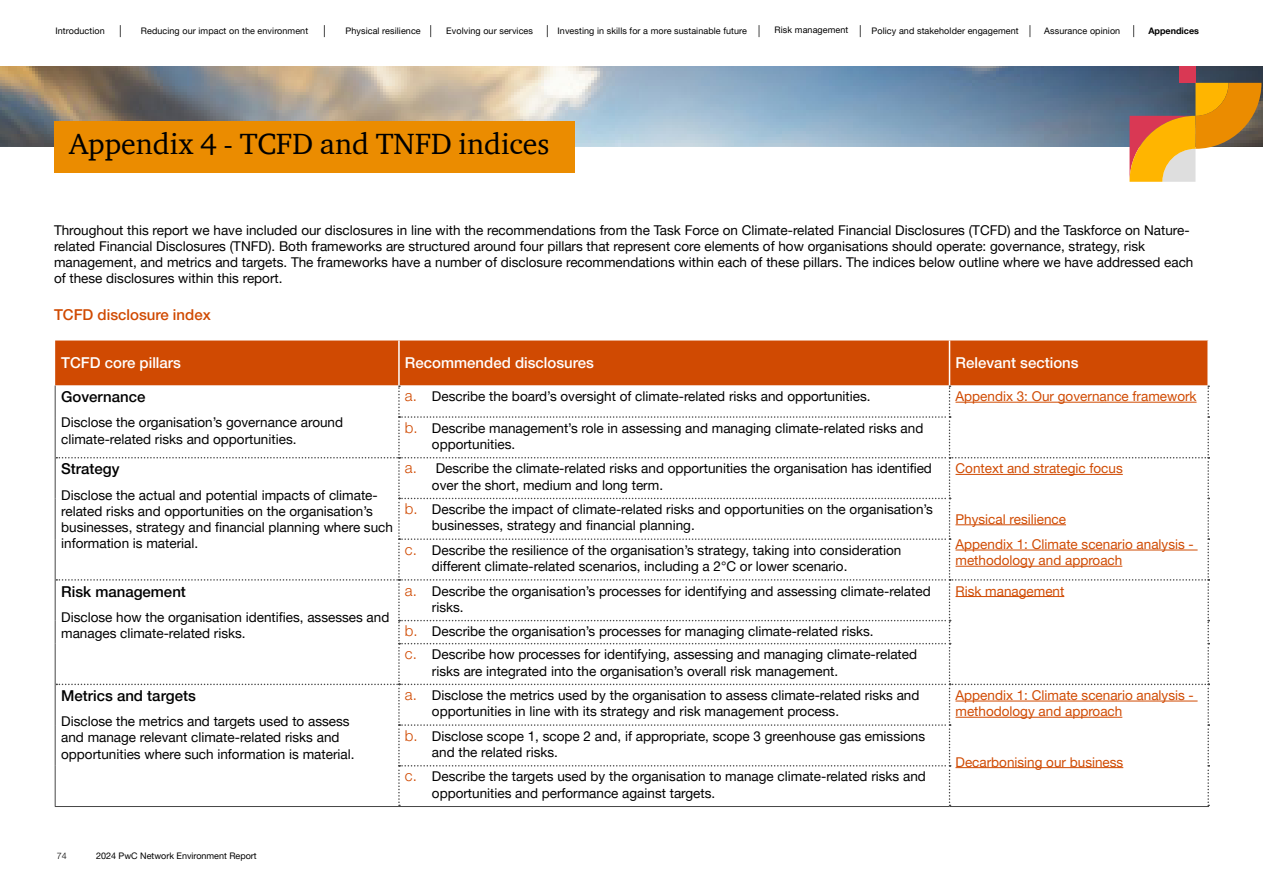
<style>
.page{position:relative;width:1263px;height:893px;background:#fff}
.page>*{position:absolute;margin:0;border:0;box-sizing:border-box;transform-origin:0 0}
.t1{font:30px "ITC Charter Com";color:#000}
.t2{font:500 15px "Helvetica Neue LT Pro";color:#fff}
.t3{font:500 15px "Helvetica Neue LT Pro";color:#000}
.t4{font:500 15px "Helvetica Neue LT Pro";color:#d04a02}
.t5{font:13.5px/16.2px "Helvetica Neue LT Pro";color:#000}
.t6{font:13.5px/25.2px "Helvetica Neue LT Pro";color:#d04a02}
.t7{font:9px "Helvetica Neue LT Pro";letter-spacing:.01em;color:#000}
.t8{font:700 9px "Helvetica Neue LT Pro";color:#000}
.t9{font:300 9px "Helvetica Neue LT Pro";color:#000}
.s1{font-weight:300;font-size:15px;color:#d04a02}
</style>
<div class="page">
<svg style="left:120px;top:25px;width:1px;height:12px"></svg>
<svg style="left:324px;top:25px;width:1px;height:12px"></svg>
<svg style="left:430px;top:25px;width:1px;height:12px"></svg>
<svg style="left:547px;top:25px;width:1px;height:12px"></svg>
<svg style="left:759px;top:25px;width:1px;height:12px"></svg>
<svg style="left:860px;top:25px;width:1px;height:12px"></svg>
<svg style="left:1029px;top:25px;width:1px;height:12px"></svg>
<svg style="left:1133px;top:25px;width:1px;height:12px"></svg>
<img style="left:0;top:66px;width:1263px;height:80px">
<div style="left:1179px;top:66px;width:16px;height:17px;background:#d93854"></div>
<svg style="left:1129px;top:83px;width:132px;height:99px"></svg>
<div style="left:54px;top:121px;width:520px;height:51px;background:#eb8c00"></div>
<div style="left:55px;top:340px;width:1153px;height:46px;background:#d04a02"></div>
<hr style="left:398px;top:341px;width:2px;height:45px;background:#fff">
<hr style="left:949px;top:341px;width:1px;height:45px;background:#fff">
<hr style="left:1207px;top:341px;width:2px;height:45px;background:#fff">
<svg style="left:55px;top:386px;width:1154px;height:420px"></svg>
<hr style="left:55px;top:806px;width:344px;height:1px;background:#464646">
<hr style="left:949px;top:806px;width:260px;height:1px;background:#464646">
<hr style="left:399px;top:806px;width:550px;height:1px;background:#464646">
<hr style="left:955px;top:402px;width:241px;height:1px;background:#d04a02">
<hr style="left:955px;top:474px;width:168px;height:1px;background:#d04a02">
<hr style="left:955px;top:524px;width:111px;height:1px;background:#d04a02">
<hr style="left:955px;top:550px;width:242px;height:1px;background:#d04a02">
<hr style="left:955px;top:566px;width:167px;height:1px;background:#d04a02">
<hr style="left:955px;top:596px;width:109px;height:1px;background:#d04a02">
<hr style="left:955px;top:701px;width:242px;height:1px;background:#d04a02">
<hr style="left:955px;top:717px;width:167px;height:1px;background:#d04a02">
<hr style="left:955px;top:767px;width:168px;height:1px;background:#d04a02">
<p class="t7" style="left:55px;top:26px;width:51px">Introduction</p>
<p class="t7" style="left:141px;top:25px;width:169px">Reducing our impact on the environment</p>
<p class="t7" style="left:345px;top:25px;width:77px">Physical resilience</p>
<p class="t7" style="left:446px;top:25px;width:88px">Evolving our services</p>
<p class="t7" style="left:557px;top:25px;width:191px">Investing in skills for a more sustainable future</p>
<p class="t7" style="left:775px;top:25px;width:75px">Risk management</p>
<p class="t7" style="left:871px;top:25px;width:149px">Policy and stakeholder engagement</p>
<p class="t7" style="left:1044px;top:25px;width:77px">Assurance opinion</p>
<p class="t7" style="left:1169px;top:25px;width:28px">ndices</p>
<p class="t8" style="left:1148px;top:26px;width:52px">Appendices</p>
<h1 class="t1" style="left:69px;top:125px;width:482px">Appendix 4 - TCFD and TNFD indices</h1>
<p class="t5" style="left:54px;top:221px;width:1141px">Throughout this report we have included our disclosures in line with the recommendations from the Task Force on Climate-related Financial Disclosures (TCFD) and the Taskforce on Nature&shy;related Financial Disclosures (TNFD). Both frameworks are structured around four pillars that represent core elements of how organisations should operate: governance, strategy, risk management, and metrics and targets. The frameworks have a number of disclosure recommendations within each of these pillars. The indices below outline where we have addressed each of these disclosures within this report.</p>
<p class="t4" style="left:54px;top:305px;width:158px">TCFD disclosure index</p>
<p class="t2" style="left:61px;top:354px;width:121px">TCFD core pillars</p>
<p class="t2" style="left:405px;top:354px;width:190px">Recommended disclosures</p>
<p class="t2" style="left:955px;top:354px;width:125px">Relevant sections</p>
<p class="t3" style="left:61px;top:388px;width:86px">Governance</p>
<p class="t5" style="left:61px;top:414px;width:283px">Disclose the organisation’s governance around climate-related risks and opportunities.</p>
<p class="t5" style="left:405px;top:388px;width:467px"><span class="s1">a.</span> Describe the board’s oversight of climate-related risks and opportunities.</p>
<p class="t6" style="left:955px;top:383px;width:243px">Appendix 3: Our governance framework</p>
<p class="t5" style="left:432px;top:419px;width:493px;text-indent:-27px"><span class="s1">b.</span> Describe management’s role in assessing and managing climate-related risks and opportunities.</p>
<p class="t3" style="left:61px;top:460px;width:60px">Strategy</p>
<p class="t5" style="left:61px;top:486px;width:333px">Disclose the actual and potential impacts of climate&shy;related risks and opportunities on the organisation’s businesses, strategy and financial planning where such information is material.</p>
<p class="t3" style="left:61px;top:582px;width:126px">Risk management</p>
<p class="t5" style="left:61px;top:609px;width:330px">Disclose how the organisation identifies, assesses and manages climate-related risks.</p>
<p class="t3" style="left:61px;top:687px;width:136px">Metrics and targets</p>
<p class="t5" style="left:61px;top:713px;width:295px">Disclose the metrics and targets used to assess and manage relevant climate-related risks and opportunities where such information is material.</p>
<p class="t5" style="left:432px;top:460px;width:501px;text-indent:-27px"><span class="s1">a.</span> Describe the climate-related risks and opportunities the organisation has identified over the short, medium and long term.</p>
<p class="t6" style="left:955px;top:456px;width:169px">Context and strategic focus</p>
<p class="t6" style="left:955px;top:506px;width:240px">Physical resilience<br>Appendix 1: Climate scenario analysis -</p>
<p class="t6" style="left:955px;top:547px;width:168px">methodology and approach</p>
<p class="t5" style="left:432px;top:501px;width:502px;text-indent:-27px"><span class="s1">b.</span> Describe the impact of climate-related risks and opportunities on the organisation’s businesses, strategy and financial planning.</p>
<p class="t5" style="left:432px;top:542px;width:471px;text-indent:-27px"><span class="s1">c.</span> Describe the resilience of the organisation’s strategy, taking into consideration different climate-related scenarios, including a 2°C or lower scenario.</p>
<p class="t5" style="left:432px;top:582px;width:500px;text-indent:-27px"><span class="s1">a.</span> Describe the organisation’s processes for identifying and assessing climate-related risks.</p>
<p class="t6" style="left:955px;top:578px;width:110px">Risk management</p>
<p class="t5" style="left:405px;top:620px;width:514px;line-height:23.1px"><span class="s1">b.</span> Describe the organisation’s processes for managing climate-related risks.<br><span class="s1">c.</span> Describe how processes for identifying, assessing and managing climate-related</p>
<p class="t5" style="left:432px;top:662px;width:408px">risks are integrated into the organisation’s overall risk management.</p>
<p class="t5" style="left:432px;top:687px;width:489px;text-indent:-27px"><span class="s1">a.</span> Disclose the metrics used by the organisation to assess climate-related risks and opportunities in line with its strategy and risk management process.</p>
<p class="t6" style="left:955px;top:687px;width:240px;line-height:16.2px">Appendix 1: Climate scenario analysis - methodology and approach</p>
<p class="t6" style="left:955px;top:749px;width:169px">Decarbonising our business</p>
<p class="t5" style="left:432px;top:727px;width:495px;text-indent:-27px"><span class="s1">b.</span> Disclose scope 1, scope 2 and, if appropriate, scope 3 greenhouse gas emissions and the related risks.</p>
<p class="t5" style="left:432px;top:768px;width:495px;text-indent:-27px"><span class="s1">c.</span> Describe the targets used by the organisation to manage climate-related risks and opportunities and performance against targets.</p>
<p class="t9" style="left:57px;top:851px;width:12px">74</p>
<p class="t7" style="left:96px;top:851px;width:162px">2024 PwC Network Environment Report</p>
</div>
